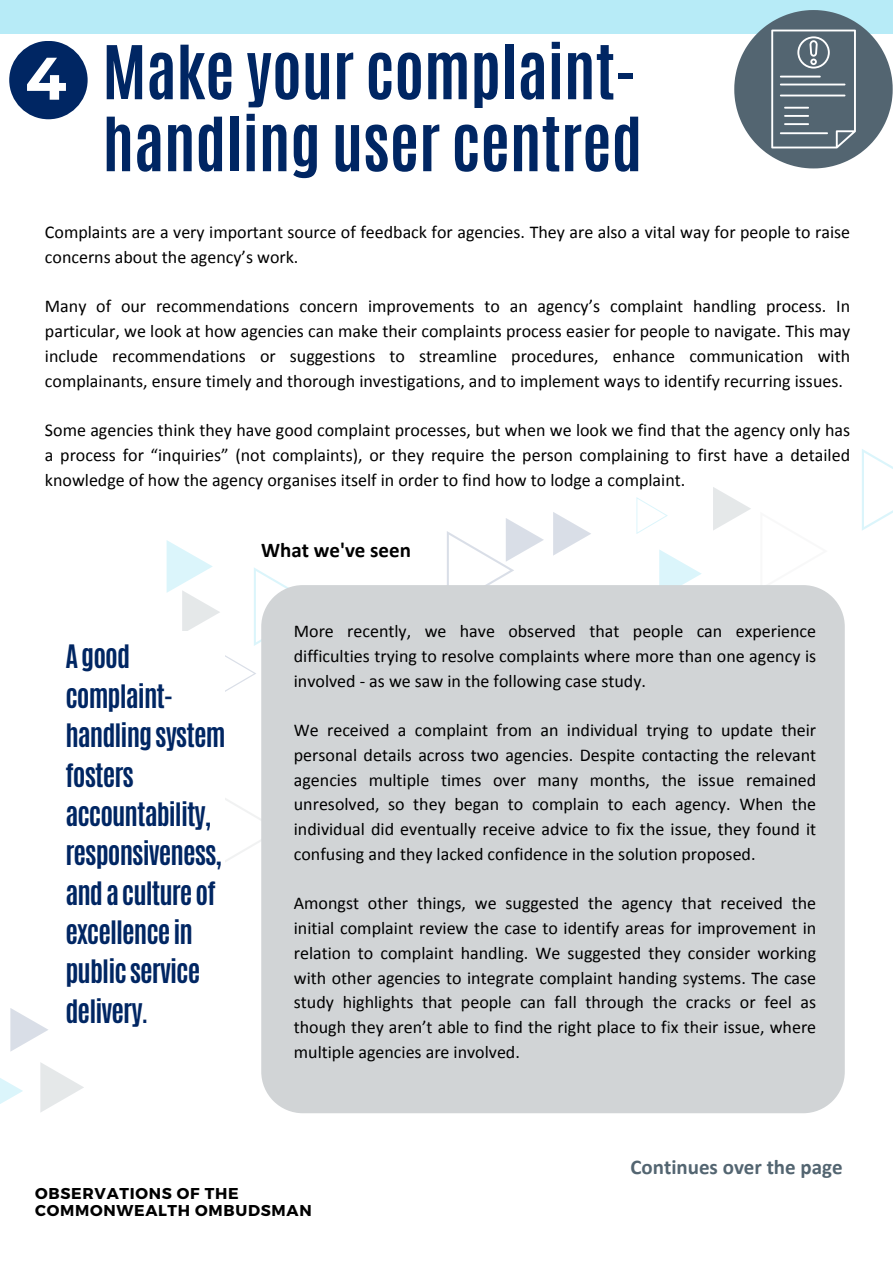
<style>
.page{position:relative;width:893px;height:1264px;background:#fff}
.page>*{position:absolute;margin:0;border:0;box-sizing:border-box;transform-origin:0 0}
.t1{font:700 63px/72px "Antonio";color:#002663}
.t2{font:700 60px "Montserrat";color:#fff}
.t3{font:700 27px/39.3px "Antonio";letter-spacing:-.035em;color:#002663}
.t4{font:700 21px "Calibri";color:#536571}
.t5{font:700 21px "Calibri";color:#000}
.t6{font:18px/24.8px "Calibri";color:#000;text-align:justify}
.t7{font:700 15.75px "Montserrat";letter-spacing:.045em;color:#000}
</style>
<div class="page">
<div style="left:0;top:0;width:892px;height:33px;background:#b7ebf7"></div>
<svg style="left:734px;top:10px;width:158px;height:158px"></svg>
<hr style="left:779px;top:76px;width:41px;height:1px;background:#fff">
<hr style="left:779px;top:84px;width:66px;height:1px;background:#fff">
<hr style="left:779px;top:95px;width:66px;height:1px;background:#fff">
<hr style="left:784px;top:107px;width:25px;height:2px;background:#fff">
<hr style="left:784px;top:115px;width:25px;height:2px;background:#fff">
<hr style="left:784px;top:123px;width:25px;height:2px;background:#fff">
<hr style="left:779px;top:132px;width:48px;height:2px;background:#fff">
<svg style="left:659px;top:550px;width:42px;height:35px"></svg>
<div style="left:261px;top:585px;width:583px;height:528px;background:#d1d4d6"></div>
<div style="left:668px;top:968px;width:67px;height:79px;background:#d1d4d6"></div>
<svg style="left:553px;top:512px;width:38px;height:43px"></svg>
<svg style="left:636px;top:497px;width:31px;height:37px"></svg>
<svg style="left:225px;top:737px;width:56px;height:200px"></svg>
<svg style="left:862px;top:449px;width:30px;height:82px"></svg>
<svg style="left:713px;top:487px;width:38px;height:43px"></svg>
<svg style="left:0;top:1078px;width:23px;height:26px"></svg>
<svg style="left:760px;top:585px;width:67px;height:5px"></svg>
<svg style="left:10px;top:1008px;width:38px;height:43px"></svg>
<svg style="left:166px;top:540px;width:155px;height:171px"></svg>
<div style="left:65px;top:631px;width:160px;height:405px;background:#fff"></div>
<svg style="left:447px;top:518px;width:97px;height:91px"></svg>
<svg style="left:40px;top:1062px;width:44px;height:50px"></svg>
<div style="left:9px;top:41px;width:79px;height:78px;background:#002663;border-radius:50%"></div>
<p class="t2" style="left:25px;top:42px;width:43px">4</p>
<p class="t1" style="left:103px;top:37px;width:541px">Make your complaint&shy;handling user centred</p>
<p class="t6" style="left:45px;top:221px;width:806px">Complaints are a very important source of feedback for agencies. They are also a vital way for people to raise concerns about the agency’s work.</p>
<p class="t6" style="left:45px;top:295px;width:806px">Many of our recommendations concern improvements to an agency’s complaint handling process. In particular, we look at how agencies can make their complaints process easier for people to navigate. This may include recommendations or suggestions to streamline procedures, enhance communication with complainants, ensure timely and thorough investigations, and to implement ways to identify recurring issues.</p>
<p class="t6" style="left:45px;top:419px;width:806px">Some agencies think they have good complaint processes, but when we look we find that the agency only has a process for “inquiries” (not complaints), or they require the person complaining to first have a detailed knowledge of how the agency organises itself in order to find how to lodge a complaint.</p>
<p class="t3" style="left:65px;top:637px;width:161px">Agood complaint&shy;handlingsystem fosters accountability, responsiveness, andacultureof excellencein publicservice delivery.</p>
<p class="t5" style="left:261px;top:541px;width:151px">What we've seen</p>
<p class="t6" style="left:294px;top:620px;width:524px">More recently, we have observed that people can experience difficulties trying to resolve complaints where more than one agency is involved - as we saw in the following case study.</p>
<p class="t6" style="left:294px;top:719px;width:524px">We received a complaint from an individual trying to update their personal details across two agencies. Despite contacting the relevant agencies multiple times over many months, the issue remained unresolved, so they began to complain to each agency. When the individual did eventually receive advice to fix the issue, they found it confusing and they lacked confidence in the solution proposed.</p>
<p class="t6" style="left:294px;top:892px;width:524px">Amongst other things, we suggested the agency that received the initial complaint review the case to identify areas for improvement in relation to complaint handling. We suggested they consider working with other agencies to integrate complaint handing systems. The case study highlights that people can fall through the cracks or feel as though they aren’t able to find the right place to fix their issue, where multiple agencies are involved.</p>
<p class="t4" style="left:630px;top:1157px;width:214px">Continues over the page</p>
<p class="t7" style="left:35px;top:1183px;width:205px">OBSERVATIONS OF THE</p>
<p class="t7" style="left:35px;top:1199px;width:278px">COMMONWEALTH OMBUDSMAN</p>
</div>
